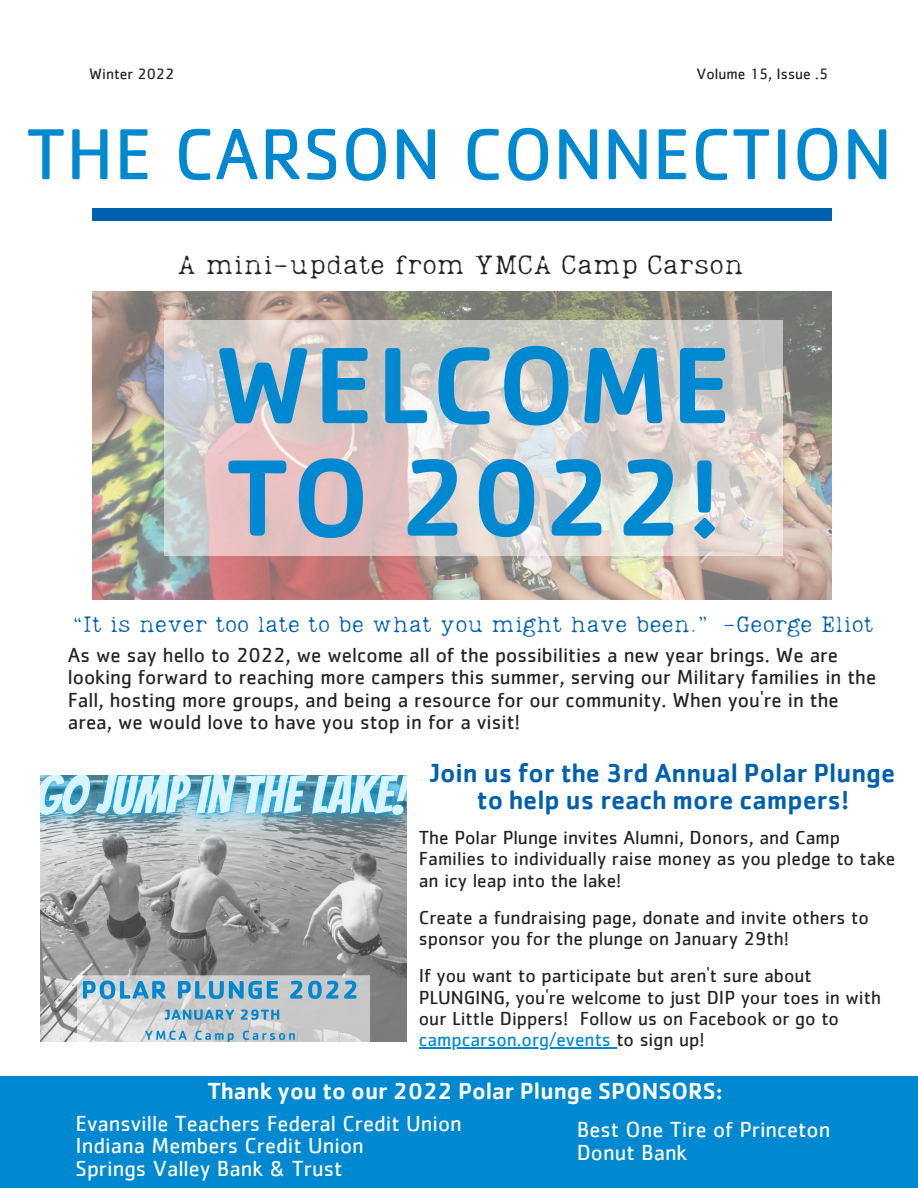
<style>
.page{position:relative;width:918px;height:1188px;background:#fff}
.page>*{position:absolute;margin:0;border:0;box-sizing:border-box;transform-origin:0 0}
.t1{font:500 112.5px "Cachet";letter-spacing:.02em;color:#0089d0}
.t2{font:74.7px "Cachet";color:#0089d0}
.t3{font:500 27px/27px "Cachet";color:#0060af;text-align:center}
.t4{font:27px "Lumios TW Old";color:#222}
.t5{font:500 24px "Cachet";color:#fff}
.t6{font:22.5px "Cachet";color:#fff}
.t7{font:22.5px "Lumios TW Old";color:#0060af}
.t8{font:21px/22.5px "Cachet";color:#222}
.t9{font:19.5px/21.3px "Cachet";color:#222}
.t10{font:15.6px "Cachet";color:#222}
.s1{color:#0089d0}
</style>
<div class="page">
<div style="left:92px;top:208px;width:739px;height:13px;background:#0060af"></div>
<img style="left:92px;top:291px;width:739px;height:309px">
<svg style="left:164px;top:320px;width:619px;height:235px;background:#d9cfcc"></svg>
<img style="left:41px;top:775px;width:365px;height:267px">
<hr style="left:419px;top:1048px;width:197px;height:1px;background:#0089d0">
<div style="left:0;top:1076px;width:918px;height:112px;background:#0089d0"></div>
<p class="t10" style="left:89px;top:67px;width:87px">Winter 2022</p>
<p class="t10" style="left:697px;top:67px;width:133px">Volume 15, Issue .5</p>
<p class="t2" style="left:26px;top:120px;width:868px">THE CARSON CONNECTION</p>
<p class="t4" style="left:178px;top:247px;width:567px">A mini-update from YMCA Camp Carson</p>
<p class="t1" style="left:215px;top:312px;width:518px">WELCOME</p>
<p class="t1" style="left:225px;top:425px;width:497px">TO 2022!</p>
<p class="t7" style="left:73px;top:609px;width:802px">“It is never too late to be what you might have been.” -George Eliot</p>
<p class="t8" style="left:68px;top:645px;width:810px">As we say hello to 2022, we welcome all of the possibilities a new year brings. We are looking forward to reaching more campers this summer, serving our Military families in the Fall, hosting more groups, and being a resource for our community. When you're in the area, we would love to have you stop in for a visit!</p>
<p class="t3" style="left:430px;top:758px;width:466px">Join us for the 3rd Annual Polar Plunge to help us reach more campers!</p>
<p class="t9" style="left:419px;top:828px;width:478px">The Polar Plunge invites Alumni, Donors, and Camp<br>Families to individually raise money as you pledge to take an icy leap into the lake!</p>
<p class="t9" style="left:419px;top:908px;width:451px">Create a fundraising page, donate and invite others to sponsor you for the plunge on January 29th!</p>
<p class="t9" style="left:419px;top:966px;width:464px">If you want to participate but aren't sure about PLUNGING, you're welcome to just DIP your toes in with our Little Dippers! Follow us on Facebook or go to <span class="s1">campcarson.org/events</span> to sign up!</p>
<p class="t5" style="left:207px;top:1075px;width:517px">Thank you to our 2022 Polar Plunge SPONSORS:</p>
<p class="t6" style="left:76px;top:1113px;width:388px">Evansville Teachers Federal Credit Union</p>
<p class="t6" style="left:76px;top:1135px;width:290px">Indiana Members Credit Union</p>
<p class="t6" style="left:76px;top:1158px;width:268px">Springs Valley Bank &amp; Trust</p>
<p class="t6" style="left:577px;top:1120px;width:255px">Best One Tire of Princeton</p>
<p class="t6" style="left:577px;top:1142px;width:112px">Donut Bank</p>
</div>
